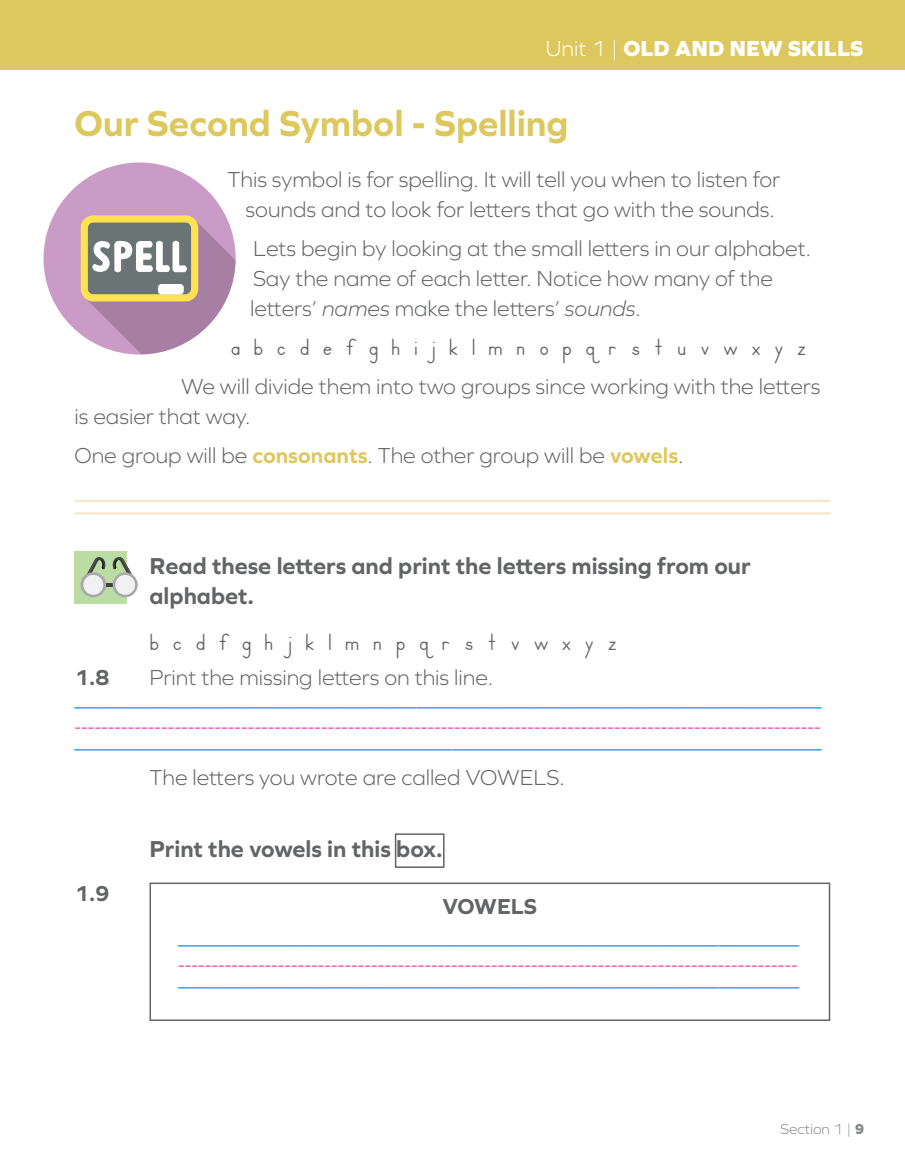
<style>
.page{position:relative;width:905px;height:1175px;background:#fff}
.page>*{position:absolute;margin:0;border:0;box-sizing:border-box;transform-origin:0 0}
.t1{font:700 37.5px "Graphie";color:#ddc85f}
.t2{font:25.5px "ZB Manuscript";color:#636466}
.t3{font:700 24px/30px "Graphie";color:#636466}
.t4{font:300 22.5px/30px "Graphie";color:#636466}
.t5{font:800 22.5px "Graphie";color:#fff}
.t6{font:700 22.5px "Graphie";color:#636466}
.t7{font:700 18px "Graphie";color:#2fabe1}
.t8{font:300 18px "Graphie";color:#ec008c}
.t9{font:300 15px "Graphie";color:#87898c}
.s1{font-weight:300}
.s2{font-style:italic}
.s3{font-weight:700;color:#ddc85f}
.s4{font-weight:800}
</style>
<div class="page">
<div style="left:74px;top:551px;width:53px;height:53px;background:#bbdca2"></div>
<svg style="left:80px;top:557px;width:57px;height:40px"></svg>
<div style="left:83px;top:575px;width:20px;height:20px;background:#f1f1f2;border-radius:50%"></div>
<svg style="left:113px;top:572px;width:25px;height:25px"></svg>
<div style="left:115px;top:575px;width:20px;height:20px;background:#f1f1f2;border-radius:50%"></div>
<div style="left:149px;top:882px;width:681px;height:139px;border:2px solid #636466"></div>
<div style="left:395px;top:833px;width:49px;height:35px;border:2px solid #636466"></div>
<hr style="left:74px;top:512px;width:756px;height:3px;background:#f3eaca">
<hr style="left:74px;top:499px;width:756px;height:3px;background:#f3eaca">
<div style="left:44px;top:162px;width:192px;height:192px;background:#cb9bc7;border-radius:50%"></div>
<svg style="left:81px;top:215px;width:154px;height:139px"></svg>
<div style="left:158px;top:284px;width:26px;height:10px;background:#fff;border-radius:4px"></div>
<div style="left:0;top:0;width:904px;height:69px;background:#ddc85f"></div>
<p class="t5" style="left:546px;top:35px;width:319px"><span class="s1">Unit 1 |</span> OLD AND NEW SKILLS</p>
<h1 class="t1" style="left:74px;top:101px;width:495px">Our Second Symbol - Spelling</h1>
<p class="t4" style="left:227px;top:164px;width:554px;text-align:center">This symbol is for spelling. It will tell you when to listen for sounds and to look for letters that go with the sounds.</p>
<p class="t4" style="left:250px;top:233px;width:562px">Lets begin by looking at the small letters in our alphabet.<br>Say the name of each letter. Notice how many of the letters’ <span class="s2">names</span> make the letters’ <span class="s2">sounds</span>.</p>
<p class="t2" style="left:230px;top:338px;width:578px">a b c d e f g h i j k l m n o p q r s t u v w x y z</p>
<p class="t4" style="left:74px;top:371px;width:747px;text-indent:106px">We will divide them into two groups since working with the letters is easier that way.</p>
<p class="t4" style="left:74px;top:440px;width:610px">One group will be <span class="s3">consonants</span>. The other group will be <span class="s3">vowels</span>.</p>
<p class="t3" style="left:149px;top:550px;width:602px">Read these letters and print the letters missing from our alphabet.</p>
<p class="t2" style="left:149px;top:633px;width:469px">b c d f g h j k l m n p q r s t v w x y z</p>
<p class="t6" style="left:74px;top:664px;width:37px">1.8</p>
<p class="t4" style="left:149px;top:662px;width:345px">Print the missing letters on this line.</p>
<p class="t7" style="left:74px;top:689px;width:748px">___________________________________________________________________________________</p>
<p class="t8" style="left:74px;top:716px;width:747px">----------------------------------------------------------------------------------------------------------------</p>
<p class="t7" style="left:74px;top:731px;width:749px">___________________________________________________________________________________</p>
<p class="t4" style="left:149px;top:762px;width:416px">The letters you wrote are called VOWELS.</p>
<p class="t6" style="left:74px;top:880px;width:37px">1.9</p>
<p class="t3" style="left:149px;top:833px;width:295px">Print the vowels in this box.</p>
<p class="t6" style="left:442px;top:893px;width:96px">VOWELS</p>
<p class="t7" style="left:178px;top:927px;width:622px">_____________________________________________________________________</p>
<p class="t8" style="left:178px;top:955px;width:621px">---------------------------------------------------------------------------------------------</p>
<p class="t7" style="left:178px;top:969px;width:622px">_____________________________________________________________________</p>
<p class="t9" style="left:780px;top:1120px;width:85px">Section 1 | <span class="s4">9</span></p>
</div>
